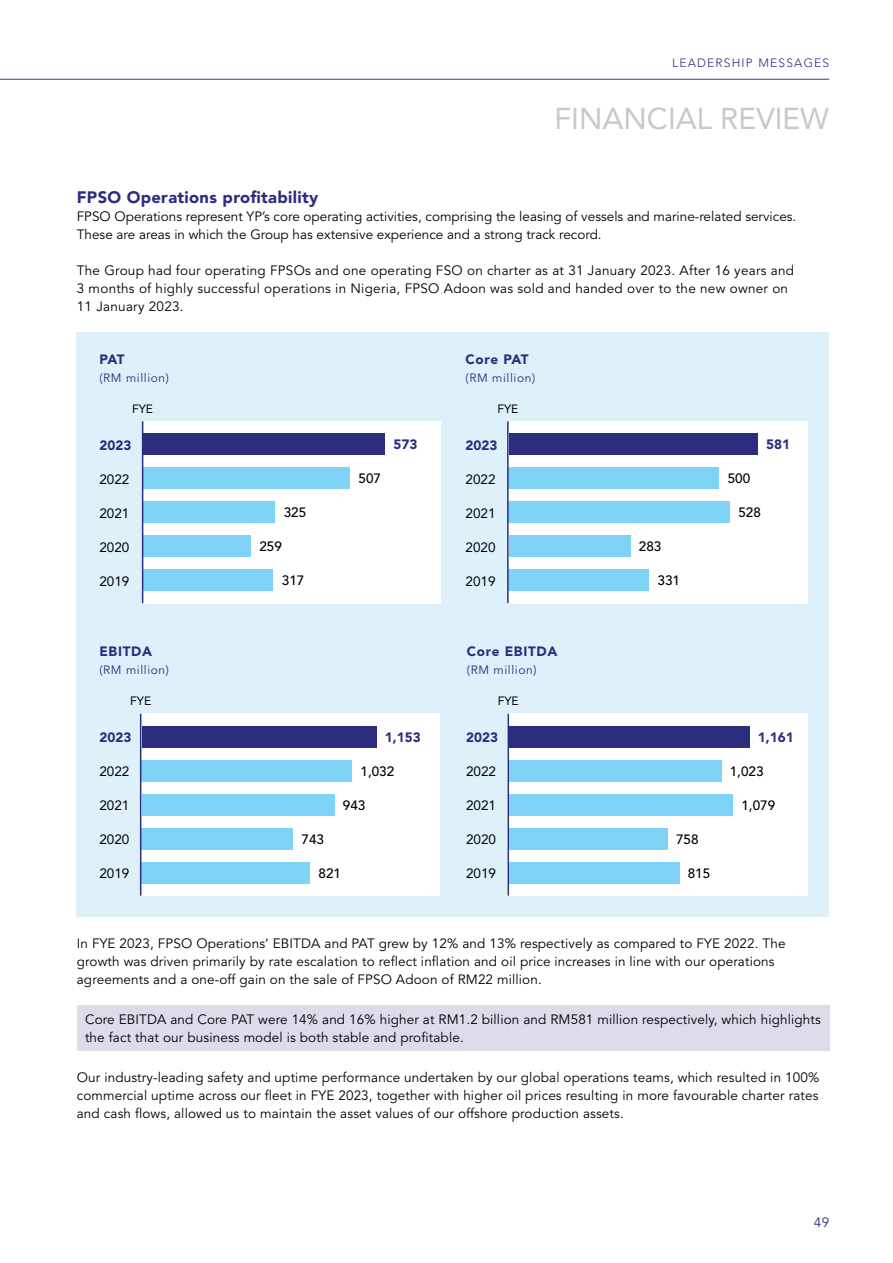
<style>
.page{position:relative;width:893px;height:1263px;background:#fff}
.page>*{position:absolute;margin:0;border:0;box-sizing:border-box;transform-origin:0 0}
.t1{font:30px "Avenir LT Std";color:#c7c8ca}
.t2{font:900 16.5px "Avenir LT Std";letter-spacing:.02em;color:#2c2d7f}
.t3{font:13.5px/18px "Avenir LT Std";letter-spacing:.01em;color:#000}
.t4{font:13.5px "Avenir LT Std";color:#000}
.t5{font:500 13.5px "Avenir LT Std";color:#000}
.t6{font:900 13.5px "Avenir LT Std";color:#2c2d7f}
.t7{font:900 13.5px "Avenir LT Std";letter-spacing:.05em;color:#2c2d7f}
.t8{font:13.5px "Avenir LT Std";color:#2c2d7f}
.t9{font:12px "Avenir LT Std";letter-spacing:.05em;color:#2c2d7f}
.t10{font:300 12px "Avenir LT Std";letter-spacing:.1em;color:#2c2d7f}
.t11{font:12px "Avenir LT Std";color:#000}
</style>
<div class="page">
<hr style="left:0;top:79px;width:829px;height:1px;background:#3d3b87">
<div style="left:77px;top:332px;width:752px;height:585px;background:#def0f9"></div>
<div style="left:142px;top:421px;width:299px;height:182px;background:#fff"></div>
<div style="left:143px;top:434px;width:242px;height:21px;background:#2c2d7f"></div>
<div style="left:143px;top:468px;width:207px;height:21px;background:#7ed3f7"></div>
<div style="left:143px;top:502px;width:132px;height:21px;background:#7ed3f7"></div>
<div style="left:143px;top:536px;width:108px;height:21px;background:#7ed3f7"></div>
<div style="left:143px;top:570px;width:130px;height:21px;background:#7ed3f7"></div>
<hr style="left:142px;top:421px;width:1px;height:182px;background:#2c2d7f">
<div style="left:507px;top:421px;width:301px;height:182px;background:#fff"></div>
<div style="left:509px;top:434px;width:248px;height:21px;background:#2c2d7f"></div>
<div style="left:509px;top:468px;width:210px;height:21px;background:#7ed3f7"></div>
<div style="left:509px;top:502px;width:221px;height:21px;background:#7ed3f7"></div>
<div style="left:509px;top:536px;width:121px;height:21px;background:#7ed3f7"></div>
<div style="left:509px;top:570px;width:140px;height:21px;background:#7ed3f7"></div>
<hr style="left:507px;top:421px;width:2px;height:182px;background:#2c2d7f">
<div style="left:140px;top:713px;width:300px;height:182px;background:#fff"></div>
<div style="left:142px;top:726px;width:234px;height:21px;background:#2c2d7f"></div>
<div style="left:142px;top:760px;width:210px;height:21px;background:#7ed3f7"></div>
<div style="left:142px;top:794px;width:192px;height:21px;background:#7ed3f7"></div>
<div style="left:142px;top:828px;width:151px;height:21px;background:#7ed3f7"></div>
<div style="left:142px;top:862px;width:168px;height:21px;background:#7ed3f7"></div>
<hr style="left:140px;top:714px;width:1px;height:181px;background:#2c2d7f">
<div style="left:507px;top:713px;width:301px;height:182px;background:#fff"></div>
<div style="left:509px;top:726px;width:240px;height:21px;background:#2c2d7f"></div>
<div style="left:509px;top:760px;width:212px;height:21px;background:#7ed3f7"></div>
<div style="left:509px;top:794px;width:224px;height:21px;background:#7ed3f7"></div>
<div style="left:509px;top:828px;width:159px;height:21px;background:#7ed3f7"></div>
<div style="left:509px;top:862px;width:170px;height:21px;background:#7ed3f7"></div>
<hr style="left:507px;top:714px;width:2px;height:181px;background:#2c2d7f">
<div style="left:77px;top:1005px;width:752px;height:46px;background:#dedcea"></div>
<p class="t10" style="left:672px;top:55px;width:158px">LEADERSHIP MESSAGES</p>
<h1 class="t1" style="left:555px;top:101px;width:276px">FINANCIAL REVIEW</h1>
<p class="t2" style="left:77px;top:187px;width:243px">FPSO Operations profitability</p>
<p class="t3" style="left:77px;top:208px;width:721px">FPSO Operations represent YP’s core operating activities, comprising the leasing of vessels and marine-related services.<br>These are areas in which the Group has extensive experience and a strong track record.</p>
<p class="t3" style="left:77px;top:262px;width:719px">The Group had four operating FPSOs and one operating FSO on charter as at 31 January 2023. After 16 years and<br>3 months of highly successful operations in Nigeria, FPSO Adoon was sold and handed over to the new owner on<br>11 January 2023.</p>
<p class="t6" style="left:466px;top:351px;width:64px">Core PAT</p>
<p class="t9" style="left:466px;top:371px;width:71px">(RM million)</p>
<p class="t6" style="left:99px;top:351px;width:27px">PAT</p>
<p class="t9" style="left:99px;top:371px;width:71px">(RM million)</p>
<p class="t11" style="left:132px;top:402px;width:22px">FYE</p>
<p class="t11" style="left:497px;top:402px;width:22px">FYE</p>
<p class="t6" style="left:99px;top:437px;width:33px">2023</p>
<p class="t4" style="left:99px;top:471px;width:32px">2022</p>
<p class="t4" style="left:99px;top:505px;width:32px">2021</p>
<p class="t4" style="left:99px;top:539px;width:32px">2020</p>
<p class="t4" style="left:99px;top:573px;width:32px">2019</p>
<p class="t6" style="left:99px;top:643px;width:54px">EBITDA</p>
<p class="t9" style="left:99px;top:663px;width:71px">(RM million)</p>
<p class="t11" style="left:130px;top:694px;width:22px">FYE</p>
<p class="t6" style="left:99px;top:729px;width:33px">2023</p>
<p class="t4" style="left:99px;top:764px;width:32px">2022</p>
<p class="t4" style="left:99px;top:798px;width:32px">2021</p>
<p class="t4" style="left:99px;top:832px;width:32px">2020</p>
<p class="t4" style="left:99px;top:866px;width:32px">2019</p>
<p class="t5" style="left:284px;top:505px;width:24px">325</p>
<p class="t5" style="left:259px;top:539px;width:24px">259</p>
<p class="t5" style="left:282px;top:573px;width:24px">317</p>
<p class="t5" style="left:358px;top:471px;width:24px">507</p>
<p class="t6" style="left:393px;top:436px;width:25px">573</p>
<p class="t6" style="left:466px;top:437px;width:33px">2023</p>
<p class="t4" style="left:466px;top:471px;width:32px">2022</p>
<p class="t4" style="left:466px;top:505px;width:32px">2021</p>
<p class="t4" style="left:466px;top:539px;width:32px">2020</p>
<p class="t4" style="left:466px;top:573px;width:32px">2019</p>
<p class="t5" style="left:639px;top:539px;width:24px">283</p>
<p class="t5" style="left:658px;top:573px;width:24px">331</p>
<p class="t6" style="left:766px;top:436px;width:25px">581</p>
<p class="t5" style="left:728px;top:471px;width:24px">500</p>
<p class="t5" style="left:738px;top:505px;width:24px">528</p>
<p class="t7" style="left:467px;top:643px;width:92px">Core EBITDA</p>
<p class="t9" style="left:467px;top:663px;width:71px">(RM million)</p>
<p class="t11" style="left:498px;top:694px;width:22px">FYE</p>
<p class="t6" style="left:385px;top:729px;width:37px">1,153</p>
<p class="t5" style="left:360px;top:763px;width:35px">1,032</p>
<p class="t5" style="left:343px;top:797px;width:24px">943</p>
<p class="t5" style="left:301px;top:831px;width:24px">743</p>
<p class="t5" style="left:318px;top:865px;width:24px">821</p>
<p class="t6" style="left:466px;top:729px;width:33px">2023</p>
<p class="t4" style="left:466px;top:764px;width:32px">2022</p>
<p class="t4" style="left:466px;top:798px;width:32px">2021</p>
<p class="t4" style="left:466px;top:832px;width:32px">2020</p>
<p class="t4" style="left:466px;top:866px;width:32px">2019</p>
<p class="t5" style="left:676px;top:831px;width:24px">758</p>
<p class="t5" style="left:688px;top:865px;width:24px">815</p>
<p class="t6" style="left:758px;top:729px;width:37px">1,161</p>
<p class="t5" style="left:730px;top:763px;width:35px">1,023</p>
<p class="t5" style="left:741px;top:797px;width:35px">1,079</p>
<p class="t3" style="left:77px;top:935px;width:710px">In FYE 2023, FPSO Operations’ EBITDA and PAT grew by 12% and 13% respectively as compared to FYE 2022. The growth was driven primarily by rate escalation to reflect inflation and oil price increases in line with our operations agreements and a one-off gain on the sale of FPSO Adoon of RM22 million.</p>
<p class="t3" style="left:85px;top:1011px;width:737px">Core EBITDA and Core PAT were 14% and 16% higher at RM1.2 billion and RM581 million respectively, which highlights the fact that our business model is both stable and profitable.</p>
<p class="t3" style="left:77px;top:1069px;width:744px;text-align:justify">Our industry-leading safety and uptime performance undertaken by our global operations teams, which resulted in 100% commercial uptime across our fleet in FYE 2023, together with higher oil prices resulting in more favourable charter rates and cash flows, allowed us to maintain the asset values of our offshore production assets.</p>
<p class="t8" style="left:814px;top:1215px;width:17px">49</p>
</div>
